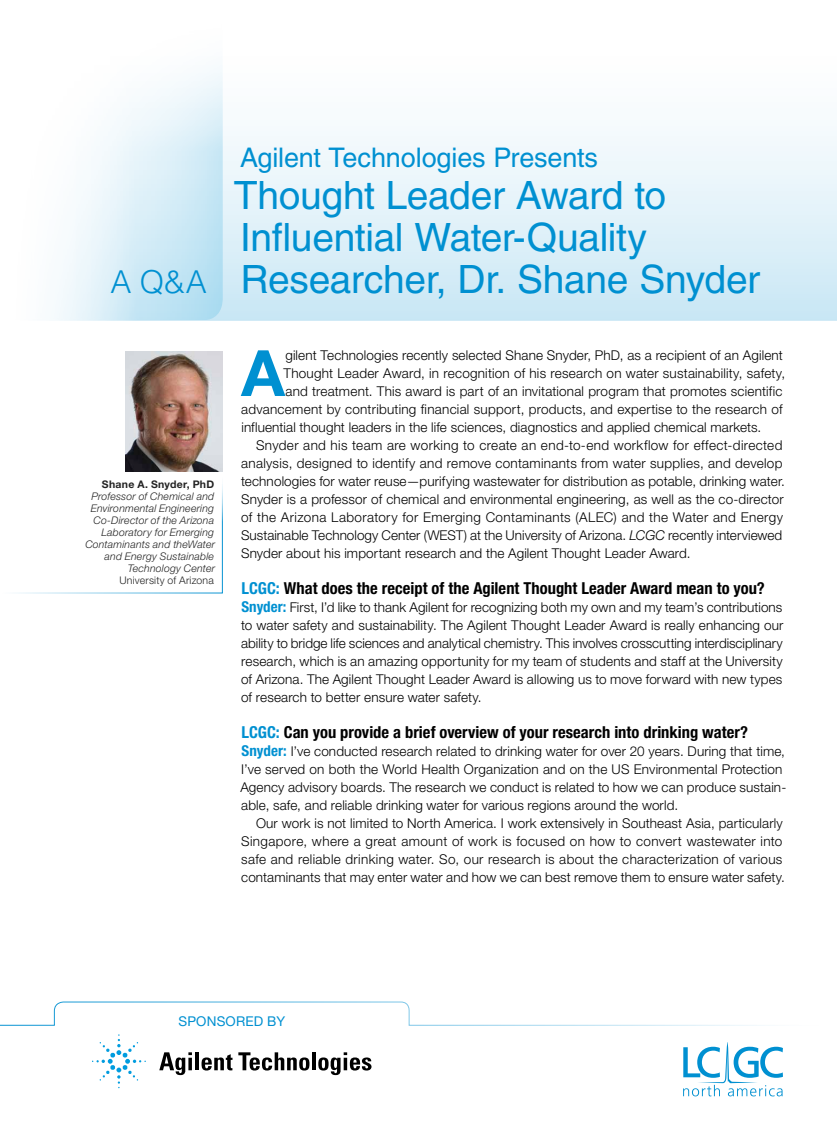
<style>
.page{position:relative;width:837px;height:1134px;background:#fff}
.page>*{position:absolute;margin:0;border:0;box-sizing:border-box;transform-origin:0 0}
.textdropcap_2{font:700 63.9px "Helvetica Neue LT Std";color:#0090d1}
.head{font:39px/42px "Helvetica LT Std";letter-spacing:-.01em;color:#0090d1}
.header_describer{font:300 31.5px "Helvetica LT Std";color:#0090d1}
.head-2{font:27px "Helvetica LT Std";letter-spacing:-.005em;color:#0090d1}
.DD_Question{font:700 condensed 16.5px "Helvetica Neue LT Std";color:#000}
.text{font:300 13.5px/18px "Helvetica Neue LT Std";letter-spacing:.015em;color:#000}
.DD_Answer{font:300 13.5px/18px "Helvetica Neue LT Std";letter-spacing:.01em;color:#000;text-align:justify}
.textdropcap_2-2{font:300 13.5px "Helvetica Neue LT Std";letter-spacing:.015em;color:#000}
.t1{font:13.5px "Helvetica Neue LT Std";letter-spacing:.015em;color:#0090d1}
.mug_slug{font:italic 300 10.5px/12px "Helvetica Neue LT Std";letter-spacing:.015em;color:#232323;text-align:right}
.mug_slug-2{font:300 10.5px "Helvetica Neue LT Std";letter-spacing:.02em;color:#232323}
.s1{font-weight:700;font-style:normal}
.s2{font-style:italic}
.s3{color:#0090d1}
.s4{font-weight:700;font-stretch:condensed;font-size:15px;color:#0090d1}
</style>
<div class="page">
<svg style="left:0;top:1001px;width:783px;height:96px"></svg>
<div style="left:0;top:0;width:837px;height:320px;background:linear-gradient(to bottom,#fff,#cee9f6)"></div>
<svg style="left:0;top:0;width:223px;height:320px"></svg>
<img style="left:125px;top:351px;width:98px;height:121px">
<svg style="left:683px;top:1030px;width:100px;height:66px"></svg>
<svg style="left:159px;top:1052px;width:33px;height:23px"></svg>
<svg style="left:188px;top:1058px;width:4px;height:12px"></svg>
<hr style="left:195px;top:1052px;width:4px;height:18px;background:#000">
<svg style="left:202px;top:1052px;width:107px;height:19px"></svg>
<hr style="left:312px;top:1052px;width:4px;height:18px;background:#000">
<svg style="left:318px;top:1052px;width:54px;height:23px"></svg>
<svg style="left:92px;top:1034px;width:54px;height:54px"></svg>
<p class="head-2" style="left:240px;top:142px;width:359px">Agilent Technologies Presents</p>
<p class="head" style="left:234px;top:174px;width:434px">Thought Leader Award to<br>Influential Water-Quality</p>
<p class="header_describer" style="left:110px;top:262px;width:98px">A Q&amp;A</p>
<p class="head" style="left:240px;top:258px;width:521px">Researcher, Dr. Shane Snyder</p>
<p class="mug_slug" style="left:85px;top:478px;width:131px"><span class="s1">Shane A. Snyder, PhD<br></span>Professor of Chemical and<br>Environmental Engineering<br>Co-Director of the Arizona<br>Laboratory for Emerging<br>Contaminants and theWater and Energy Sustainable<br>Technology Center</p>
<p class="mug_slug-2" style="left:119px;top:573px;width:96px">University of Arizona</p>
<p class="textdropcap_2" style="left:241px;top:334px;width:45px">A</p>
<p class="textdropcap_2-2" style="left:285px;top:347px;width:499px">gilent Technologies recently selected Shane Snyder, PhD, as a recipient of an Agilent</p>
<p class="textdropcap_2-2" style="left:283px;top:365px;width:503px">Thought Leader Award, in recognition of his research on water sustainability, safety,</p>
<p class="textdropcap_2-2" style="left:285px;top:383px;width:499px">and treatment. This award is part of an invitational program that promotes scientific</p>
<p class="textdropcap_2-2" style="left:241px;top:401px;width:543px">advancement by contributing financial support, products, and expertise to the research of</p>
<p class="textdropcap_2-2" style="left:241px;top:419px;width:521px">influential thought leaders in the life sciences, diagnostics and applied chemical markets.</p>
<p class="text" style="left:241px;top:436px;width:545px;text-indent:15px">Snyder and his team are working to create an end-to-end workflow for effect-directed analysis, designed to identify and remove contaminants from water supplies, and develop technologies for water reuse—purifying wastewater for distribution as potable, drinking water.<br>Snyder is a professor of chemical and environmental engineering, as well as the co-director of the Arizona Laboratory for Emerging Contaminants (ALEC) and the Water and Energy Sustainable Technology Center (WEST) at the University of Arizona. <span class="s2">LCGC</span> recently interviewed Snyder about his important research and the Agilent Thought Leader Award.</p>
<p class="DD_Question" style="left:241px;top:578px;width:525px"><span class="s3">LCGC:</span> What does the receipt of the Agilent Thought Leader Award mean to you?</p>
<p class="DD_Answer" style="left:241px;top:598px;width:544px"><span class="s4">Snyder:</span> First, I’d like to thank Agilent for recognizing both my own and my team’s contributions to water safety and sustainability. The Agilent Thought Leader Award is really enhancing our ability to bridge life sciences and analytical chemistry. This involves crosscutting interdisciplinary research, which is an amazing opportunity for my team of students and staff at the University of Arizona. The Agilent Thought Leader Award is allowing us to move forward with new types of research to better ensure water safety.</p>
<p class="DD_Question" style="left:241px;top:722px;width:508px"><span class="s3">LCGC:</span> Can you provide a brief overview of your research into drinking water?</p>
<p class="DD_Answer" style="left:240px;top:742px;width:547px;text-align:left"><span class="s4">Snyder:</span> I’ve conducted research related to drinking water for over 20 years. During that time, I’ve served on both the World Health Organization and on the US Environmental Protection Agency advisory boards. The research we conduct is related to how we can produce sustain&shy;able, safe, and reliable drinking water for various regions around the world.</p>
<p class="text" style="left:241px;top:814px;width:545px;text-indent:15px">Our work is not limited to North America. I work extensively in Southeast Asia, particularly Singapore, where a great amount of work is focused on how to convert wastewater into safe and reliable drinking water. So, our research is about the characterization of various contaminants that may enter water and how we can best remove them to ensure water safety.</p>
<p class="t1" style="left:178px;top:1013px;width:108px">SPONSORED BY</p>
</div>
